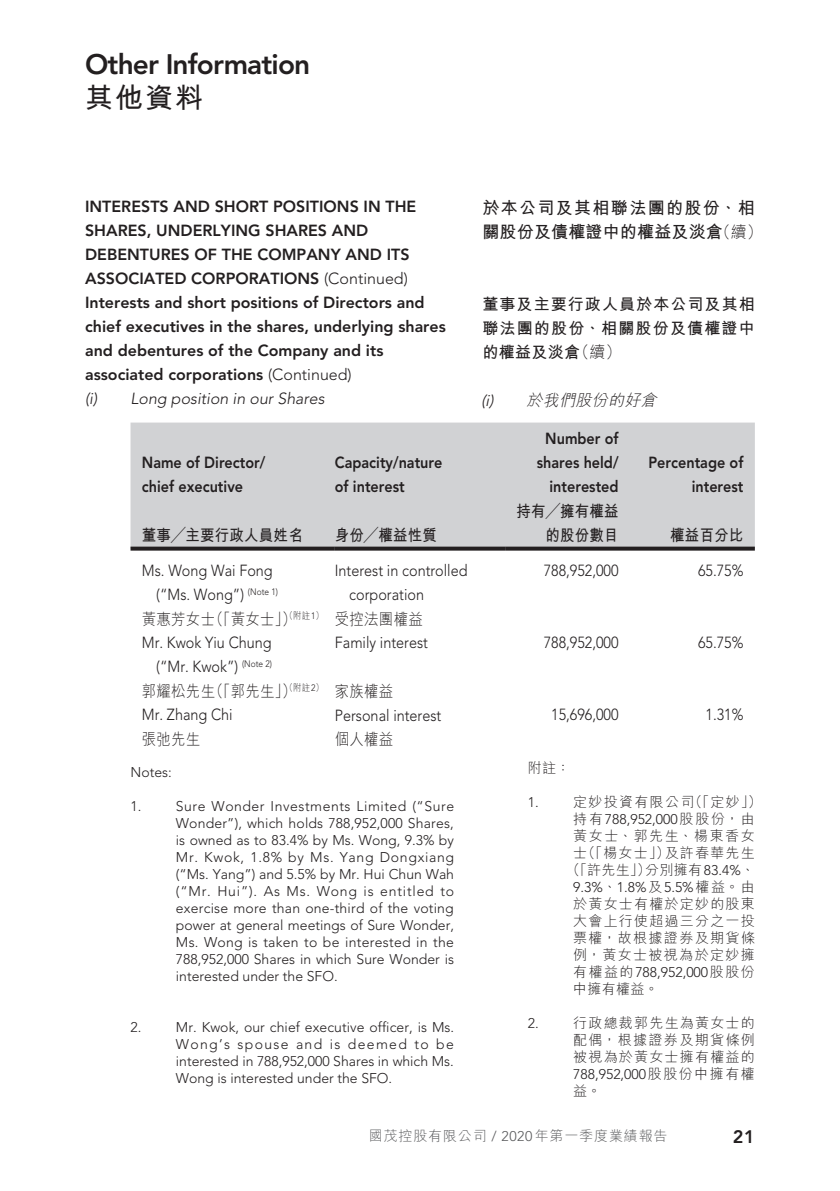
<style>
.page{position:relative;width:840px;height:1191px;background:#fff}
.page>*{position:absolute;margin:0;border:0;box-sizing:border-box;transform-origin:0 0}
.t1{font:800 28px "Avenir LT Std";letter-spacing:-.03em;color:#231f20}
.t2{font:700 28px "M Hei HK";color:#231f20}
.t3{font:800 18px "Avenir LT Std";color:#231f20}
._001_H1_C{font:700 17px/24px "M Hei HK";letter-spacing:.01em;color:#231f20}
._50_Table_txt{font:300 16px "Avenir LT Std";color:#231f20;scale:.9 1}
._02_H2_E{font:800 16px/24px "Avenir LT Std";color:#231f20}
._01_H1_E{font:800 16px/24px "Avenir LT Std";color:#231f20}
._50_Table_txt-2{font:800 16px "Avenir LT Std";color:#231f20;scale:.9 1}
._50_Table_txt-3{font:300 16px "M Hei HK";letter-spacing:.02em;color:#231f20;scale:.9 1}
._002_H2_C{font:700 16px/24px "M Hei HK";letter-spacing:.065em;color:#231f20;text-align:justify}
._50_Table_txt-4{font:700 16px "M Hei HK";letter-spacing:.02em;color:#231f20;scale:.9 1}
._03_H3_E{font:italic 300 16px "Avenir LT Std";color:#231f20}
._003_H3_C{font:italic 300 16px "M Hei HK";color:#231f20}
._06_Notes_E{font:300 14px/17px "Avenir LT Std";color:#231f20;text-align:justify}
._006_Notes_C{font:300 14px/17px "M Hei HK";letter-spacing:.085em;color:#231f20;text-align:justify}
._006_Notes_C-2{font:300 14px "Avenir LT Std";color:#231f20}
.t4{font:300 14px "M Hei HK";letter-spacing:.06em;color:#57585a}
._006_Notes_C-3{font:300 14px "M Hei HK";letter-spacing:.11em;color:#231f20}
.s1{font-weight:300}
.s2{font-weight:300;font-size:16px}
.s3{font-family:"Avenir LT Std"}
.s4{font-family:"M Hei HK"}
</style>
<div class="page">
<div style="left:130px;top:422px;width:624px;height:124px;background:#d1d2d4"></div>
<svg style="left:130px;top:546px;width:204px;height:4px"></svg>
<svg style="left:334px;top:546px;width:171px;height:4px"></svg>
<svg style="left:505px;top:546px;width:124px;height:4px"></svg>
<svg style="left:629px;top:546px;width:125px;height:4px"></svg>
<p class="t1" style="left:85px;top:48px;width:227px">Other Information</p>
<p class="t2" style="left:85px;top:77px;width:119px">其他資料</p>
<p class="_01_H1_E" style="left:85px;top:194px;width:332px">INTERESTS AND SHORT POSITIONS IN THE SHARES, UNDERLYING SHARES AND DEBENTURES OF THE COMPANY AND ITS ASSOCIATED CORPORATIONS <span class="s1">(Continued)</span></p>
<p class="_02_H2_E" style="left:85px;top:290px;width:362px">Interests and short positions of Directors and chief executives in the shares, underlying shares and debentures of the Company and its associated corporations <span class="s1">(Continued)</span></p>
<p class="_03_H3_E" style="left:85px;top:389px;width:241px">(i) Long position in our Shares</p>
<p class="_001_H1_C" style="left:482px;top:194px;width:282px">於本公司及其相聯法團的股份、相關股份及債權證中的權益及淡倉<span class="s2">（續）</span></p>
<p class="_002_H2_C" style="left:482px;top:290px;width:274px">董事及主要行政人員於本公司及其相聯法團的股份、相關股份及債權證中的權益及淡倉<span class="s1">（續）</span></p>
<p class="_003_H3_C" style="left:481px;top:392px;width:180px"><span class="s3">(i)</span> 於我們股份的好倉</p>
<p class="_50_Table_txt-2" style="left:142px;top:453px;width:139px">Name of Director/</p>
<p class="_50_Table_txt-2" style="left:142px;top:477px;width:114px">chief executive</p>
<p class="_50_Table_txt-2" style="left:334px;top:453px;width:121px">Capacity/nature</p>
<p class="_50_Table_txt-2" style="left:334px;top:477px;width:79px">of interest</p>
<p class="_50_Table_txt-2" style="left:545px;top:429px;width:83px">Number of</p>
<p class="_50_Table_txt-2" style="left:536px;top:453px;width:92px">shares held/</p>
<p class="_50_Table_txt-2" style="left:549px;top:477px;width:78px">interested</p>
<p class="_50_Table_txt-2" style="left:648px;top:453px;width:107px">Percentage of</p>
<p class="_50_Table_txt-2" style="left:691px;top:477px;width:59px">interest</p>
<p class="_50_Table_txt-4" style="left:142px;top:523px;width:180px">董事╱主要行政人員姓名</p>
<p class="_50_Table_txt-4" style="left:334px;top:523px;width:115px">身份╱權益性質</p>
<p class="_50_Table_txt-4" style="left:516px;top:499px;width:115px">持有╱擁有權益</p>
<p class="_50_Table_txt-4" style="left:545px;top:523px;width:83px">的股份數目</p>
<p class="_50_Table_txt-4" style="left:670px;top:523px;width:83px">權益百分比</p>
<p class="_50_Table_txt" style="left:142px;top:561px;width:147px">Ms. Wong Wai Fong</p>
<p class="_50_Table_txt" style="left:156px;top:585px;width:136px">(“Ms. Wong”) <sup>(Note</sup> <sup>1)</sup></p>
<p class="_50_Table_txt" style="left:334px;top:561px;width:149px">Interest in controlled</p>
<p class="_50_Table_txt" style="left:349px;top:585px;width:85px">corporation</p>
<p class="_50_Table_txt" style="left:543px;top:561px;width:85px">788,952,000</p>
<p class="_50_Table_txt" style="left:697px;top:561px;width:52px">65.75%</p>
<p class="_50_Table_txt-3" style="left:142px;top:610px;width:204px">黃惠芳女士（「黃女士」）<sup>（附註</sup><sup>1</sup><sup>）</sup></p>
<p class="_50_Table_txt-3" style="left:334px;top:610px;width:99px">受控法團權益</p>
<p class="_50_Table_txt" style="left:142px;top:633px;width:146px">Mr. Kwok Yiu Chung</p>
<p class="_50_Table_txt" style="left:156px;top:657px;width:130px">(“Mr. Kwok”) <sup>(Note</sup> <sup>2)</sup></p>
<p class="_50_Table_txt" style="left:334px;top:633px;width:105px">Family interest</p>
<p class="_50_Table_txt" style="left:543px;top:633px;width:85px">788,952,000</p>
<p class="_50_Table_txt" style="left:697px;top:633px;width:52px">65.75%</p>
<p class="_50_Table_txt-3" style="left:142px;top:682px;width:204px">郭耀松先生（「郭先生」）<sup>（附註</sup><sup>2</sup><sup>）</sup></p>
<p class="_50_Table_txt-3" style="left:334px;top:682px;width:66px">家族權益</p>
<p class="_50_Table_txt" style="left:142px;top:705px;width:102px">Mr. Zhang Chi</p>
<p class="_50_Table_txt" style="left:334px;top:705px;width:120px">Personal interest</p>
<p class="_50_Table_txt" style="left:551px;top:705px;width:76px">15,696,000</p>
<p class="_50_Table_txt" style="left:705px;top:705px;width:44px">1.31%</p>
<p class="_50_Table_txt-3" style="left:142px;top:730px;width:66px">張弛先生</p>
<p class="_50_Table_txt-3" style="left:334px;top:730px;width:66px">個人權益</p>
<p class="_06_Notes_E" style="left:130px;top:763px;width:43px">Notes:</p>
<p class="_06_Notes_E" style="left:130px;top:797px;width:12px">1.</p>
<p class="_06_Notes_E" style="left:176px;top:797px;width:279px">Sure Wonder Investments Limited (“Sure Wonder”), which holds 788,952,000 Shares, is owned as to 83.4% by Ms. Wong, 9.3% by Mr. Kwok, 1.8% by Ms. Yang Dongxiang (“Ms. Yang”) and 5.5% by Mr. Hui Chun Wah (“Mr. Hui”). As Ms. Wong is entitled to exercise more than one-third of the voting power at general meetings of Sure Wonder, Ms. Wong is taken to be interested in the 788,952,000 Shares in which Sure Wonder is interested under the SFO.</p>
<p class="_006_Notes_C" style="left:527px;top:759px;width:44px">附註：</p>
<p class="_006_Notes_C-2" style="left:527px;top:794px;width:12px">1.</p>
<p class="_006_Notes_C" style="left:573px;top:793px;width:190px">定妙投資有限公司（「定妙」）</p>
<p class="_006_Notes_C-2" style="left:573px;top:811px;width:183px"><span class="s4">持有</span>788,952,000<span class="s4">股股份，由</span></p>
<p class="_006_Notes_C-3" style="left:573px;top:828px;width:183px">黃女士、郭先生、楊東香女</p>
<p class="_006_Notes_C" style="left:573px;top:844px;width:183px">士（「楊女士」）及許春華先生</p>
<p class="_006_Notes_C" style="left:566px;top:861px;width:190px">（「許先生」）分別擁有<span class="s3">83.4%</span>、</p>
<p class="_006_Notes_C-2" style="left:573px;top:879px;width:183px">9.3%<span class="s4">、</span>1.8%<span class="s4">及</span>5.5%<span class="s4">權益。由</span></p>
<p class="_006_Notes_C" style="left:573px;top:895px;width:183px">於黃女士有權於定妙的股東</p>
<p class="_006_Notes_C" style="left:573px;top:912px;width:183px">大會上行使超過三分之一投</p>
<p class="_006_Notes_C" style="left:573px;top:929px;width:183px">票權，故根據證券及期貨條</p>
<p class="_006_Notes_C" style="left:573px;top:946px;width:183px">例，黃女士被視為於定妙擁</p>
<p class="_006_Notes_C-2" style="left:573px;top:964px;width:183px"><span class="s4">有權益的</span>788,952,000<span class="s4">股股份</span></p>
<p class="_006_Notes_C" style="left:573px;top:980px;width:87px">中擁有權益。</p>
<p class="_006_Notes_C-2" style="left:527px;top:1015px;width:12px">2.</p>
<p class="_006_Notes_C" style="left:573px;top:1014px;width:183px">行政總裁郭先生為黃女士的配偶，根據證券及期貨條例被視為於黃女士擁有權益的<span class="s3">788,952,000</span>股股份中擁有權益。</p>
<p class="_06_Notes_E" style="left:130px;top:1018px;width:12px">2.</p>
<p class="_06_Notes_E" style="left:176px;top:1018px;width:279px">Mr. Kwok, our chief executive officer, is Ms.<br>Wong’s spouse and is deemed to be interested in 788,952,000 Shares in which Ms.<br>Wong is interested under the SFO.</p>
<p class="t4" style="left:368px;top:1128px;width:300px">國茂控股有限公司 <span class="s3">/ 2020</span>年第一季度業績報告</p>
<p class="t3" style="left:732px;top:1126px;width:24px">21</p>
</div>
